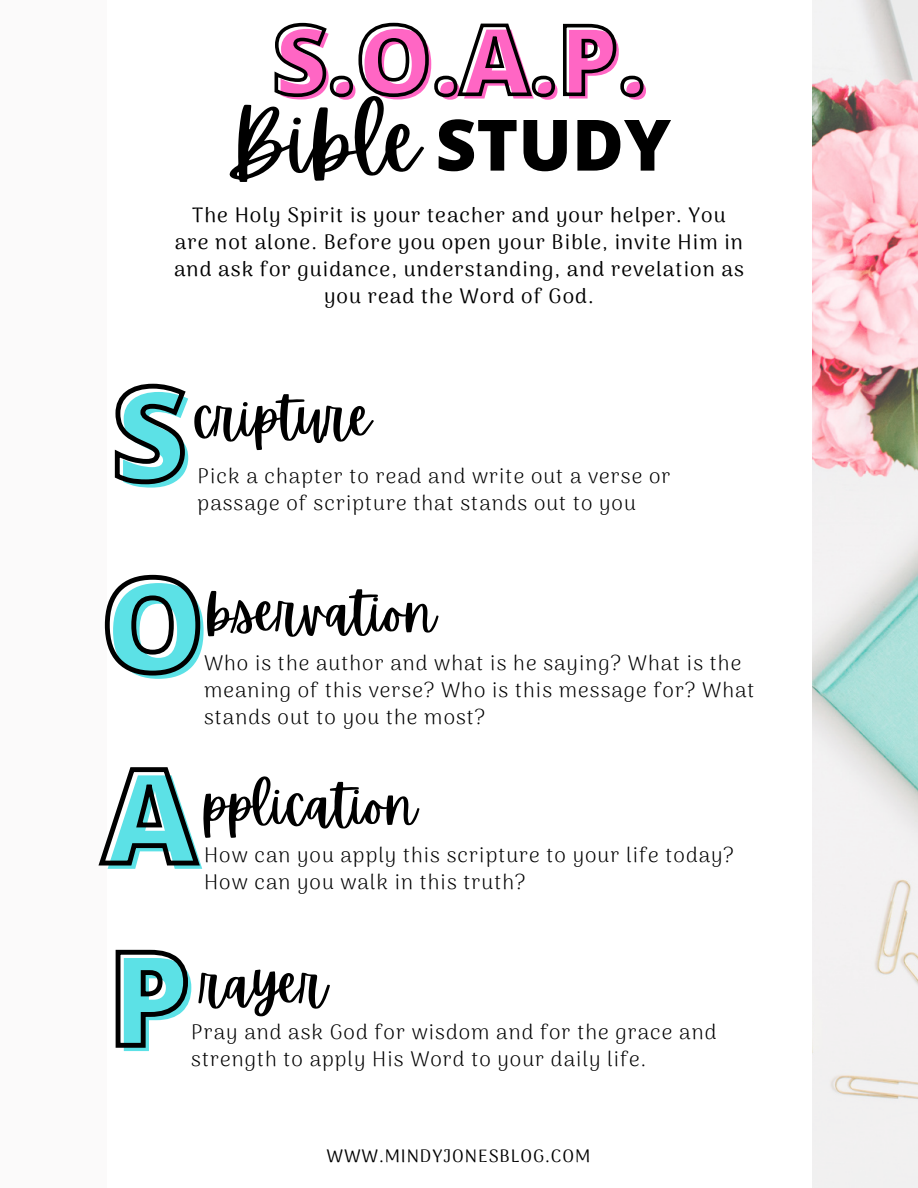
<style>
.page{position:relative;width:918px;height:1188px;background:#fff}
.page>*{position:absolute;margin:0;border:0;box-sizing:border-box;transform-origin:0 0}
.t1{font:800 130.35px/186.8px "Open Sans";color:#5ce1e6;text-align:justify}
.t2{font:800 96.15px "Open Sans";color:#ff66c4}
.t3{font:87.15px "Apricots";color:#000}
.t4{font:54px "Apricots";color:#000}
.t5{font:300 21px/27px "Arima Madurai";letter-spacing:.05em;color:#000}
.t6{font:21px/27px "Arima Madurai";letter-spacing:.05em;color:#000;text-align:center}
.t7{font:18px "Arima Madurai";letter-spacing:.05em;color:#000}
.s1{font-family:"Open Sans";font-weight:800;font-size:70.95px}
</style>
<div class="page">
<img style="left:812px;top:0;width:106px;height:1188px">
<div style="left:0;top:0;width:107px;height:1188px;background:#fbfafa"></div>
<svg style="left:274px;top:22px;width:370px;height:76px"></svg>
<svg style="left:114px;top:383px;width:72px;height:102px"></svg>
<svg style="left:104px;top:574px;width:97px;height:102px"></svg>
<svg style="left:98px;top:767px;width:102px;height:99px"></svg>
<svg style="left:115px;top:949px;width:73px;height:99px"></svg>
<h2 class="t2" style="left:276px;top:-10px;width:375px">S.O.A.P.</h2>
<h3 class="t3" style="left:223px;top:85px;width:449px">Bible <span class="s1">STUDY</span></h3>
<p class="t6" style="left:174px;top:202px;width:571px">The Holy Spirit is your teacher and your helper. You are not alone. Before you open your Bible, invite Him in and ask for guidance, understanding, and revelation as you read the Word of God.</p>
<h1 class="t1" style="left:117px;top:339px;width:77px">S</h1>
<h3 class="t4" style="left:195px;top:382px;width:178px">cripture</h3>
<p class="t5" style="left:198px;top:463px;width:474px">Pick a chapter to read and write out a verse or</p>
<p class="t5" style="left:198px;top:490px;width:440px">passage of scripture that stands out to you</p>
<h1 class="t1" style="left:106px;top:530px;width:105px">O A P</h1>
<h3 class="t4" style="left:207px;top:577px;width:230px">bservation</h3>
<p class="t5" style="left:204px;top:650px;width:552px">Who is the author and what is he saying? What is the meaning of this verse? Who is this message for? What stands out to you the most?</p>
<h3 class="t4" style="left:204px;top:769px;width:214px">pplication</h3>
<p class="t5" style="left:204px;top:843px;width:532px">How can you apply this scripture to your life today?<br>How can you walk in this truth?</p>
<h3 class="t4" style="left:200px;top:949px;width:128px">rayer</h3>
<p class="t5" style="left:191px;top:1019px;width:527px">Pray and ask God for wisdom and for the grace and strength to apply His Word to your daily life.</p>
<p class="t7" style="left:327px;top:1143px;width:265px">WWW.MINDYJONESBLOG.COM</p>
</div>
